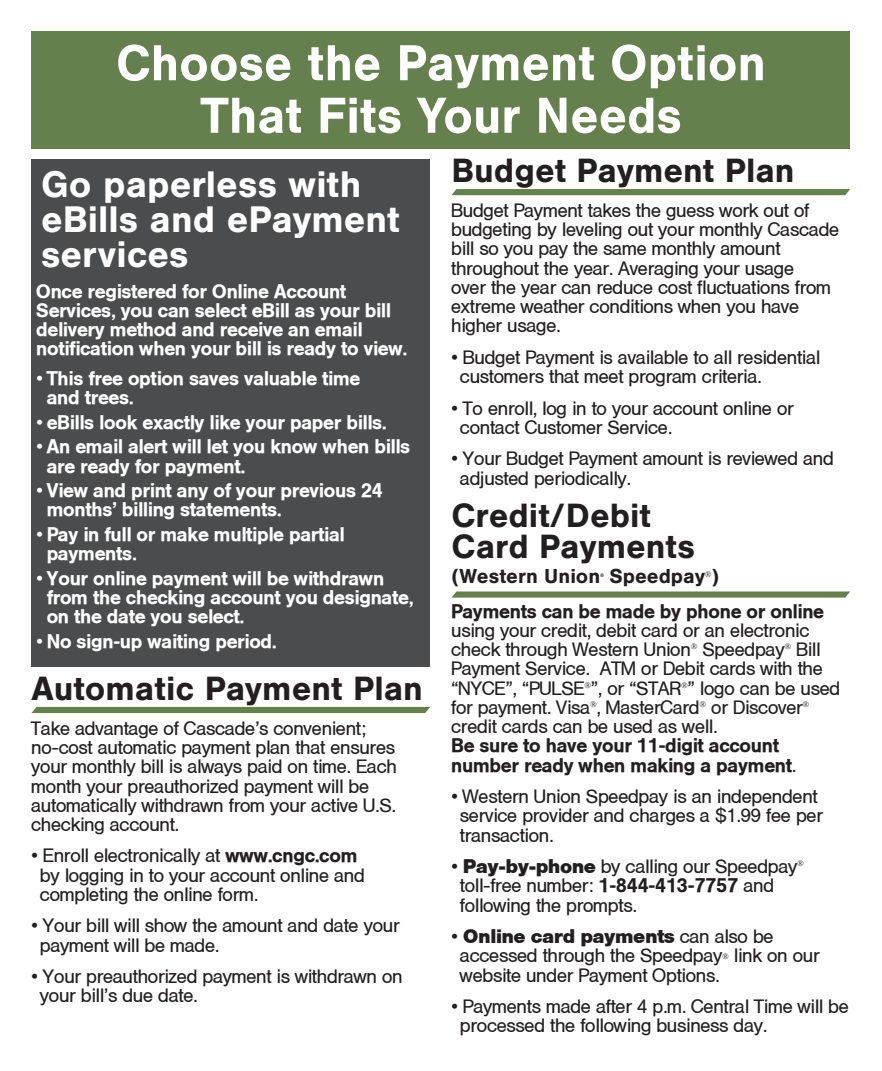
<style>
.page{position:relative;width:882px;height:1071px;background:#fff}
.page>*{position:absolute;margin:0;border:0;box-sizing:border-box;transform-origin:0 0}
.t1{font:700 52.5px/52.5px "Nimbus San";color:#fff;text-align:center;scale:.96 1}
.t2{font:700 38.5px/35px "Nimbus San";color:#fff}
.t3{font:700 35px/31.5px "Nimbus San";color:#231f20}
.t4{font:700 21px "Nimbus San";color:#231f20}
.t5{font:19.25px/19.2px "Helten";color:#231f20}
.t6{font:500 19.25px/19.2px "Helten";color:#fff}
.t7{font:500 19.25px/19.2px "Helten";color:#231f20}
.t8{font:8.75px "Helten";color:#231f20}
.t9{font:700 5.25px "Nimbus San";color:#231f20}
.s1{font-weight:500}
.s2{font-weight:400}
.s3{font-weight:700}
</style>
<div class="page">
<div style="left:32px;top:32px;width:818px;height:117px;background:#657f4e"></div>
<div style="left:32px;top:707px;width:398px;height:6px;background:#657f4e"></div>
<div style="left:32px;top:159px;width:398px;height:508px;background:#4b4c4d"></div>
<svg style="left:452px;top:189px;width:398px;height:6px;background:#688151"></svg>
<svg style="left:452px;top:592px;width:398px;height:6px;background:#70885a"></svg>
<h1 class="t1" style="left:116px;top:37px;width:678px">Choose the Payment Option<br>That Fits Your Needs</h1>
<h2 class="t2" style="left:41px;top:167px;width:360px">Go paperless with eBills and ePayment services</h2>
<p class="t6" style="left:37px;top:281px;width:372px">Once registered for Online Account Services, you can select eBill as your bill delivery method and receive an email notification when your bill is ready to view.</p>
<p class="t6" style="left:47px;top:369px;width:315px;text-indent:-10px">• This free option saves valuable time and trees.</p>
<p class="t6" style="left:37px;top:412px;width:352px">• eBills look exactly like your paper bills.</p>
<p class="t6" style="left:47px;top:437px;width:365px;text-indent:-10px">• An email alert will let you know when bills are ready for payment.</p>
<p class="t6" style="left:47px;top:481px;width:338px;text-indent:-10px">• View and print any of your previous 24 months’ billing statements.</p>
<p class="t6" style="left:47px;top:524px;width:299px;text-indent:-10px">• Pay in full or make multiple partial payments.</p>
<p class="t6" style="left:47px;top:568px;width:368px;text-indent:-10px">• Your online payment will be withdrawn from the checking account you designate, on the date you select.</p>
<p class="t6" style="left:37px;top:631px;width:242px">• No sign-up waiting period.</p>
<h3 class="t3" style="left:32px;top:673px;width:393px">Automatic Payment Plan</h3>
<p class="t5" style="left:32px;top:719px;width:367px">Take advantage of Cascade’s convenient; no-cost automatic payment plan that ensures your monthly bill is always paid on time. Each month your preauthorized payment will be automatically withdrawn from your active U.S. checking account.</p>
<p class="t5" style="left:40px;top:846px;width:326px;text-indent:-9px">• Enroll electronically at <span class="s1">www.cngc.com </span>by logging in to your account online and completing the online form.</p>
<p class="t5" style="left:40px;top:916px;width:361px;text-indent:-9px">• Your bill will show the amount and date your payment will be made.</p>
<p class="t5" style="left:40px;top:967px;width:364px;text-indent:-9px">• Your preauthorized payment is withdrawn on your bill’s due date.</p>
<h3 class="t3" style="left:452px;top:155px;width:345px">Budget Payment Plan</h3>
<p class="t5" style="left:452px;top:201px;width:389px">Budget Payment takes the guess work out of budgeting by leveling out your monthly Cascade bill so you pay the same monthly amount throughout the year. Averaging your usage<br>over the year can reduce cost fluctuations from extreme weather conditions when you have higher usage.</p>
<p class="t5" style="left:460px;top:348px;width:362px;text-indent:-9px">• Budget Payment is available to all residential customers that meet program criteria.</p>
<p class="t5" style="left:460px;top:398px;width:335px;text-indent:-9px">• To enroll, log in to your account online or contact Customer Service.</p>
<p class="t5" style="left:460px;top:449px;width:375px;text-indent:-9px">• Your Budget Payment amount is reviewed and adjusted periodically.</p>
<h3 class="t3" style="left:452px;top:500px;width:245px">Credit/Debit<br>Card Payments</h3>
<p class="t4" style="left:452px;top:564px;width:269px">(Western Union Speedpay )</p>
<p class="t9" style="left:600px;top:573px;width:6px">®</p>
<p class="t8" style="left:705px;top:570px;width:8px">®</p>
<p class="t7" style="left:452px;top:601px;width:374px">Payments can be made by phone or online</p>
<p class="t5" style="left:452px;top:621px;width:390px">using your credit, debit card or an electronic check through Western Union<sup>®</sup> Speedpay<sup>®</sup> Bill Payment Service. ATM or Debit cards with the “NYCE”, “PULSE<sup>®</sup>”, or “STAR<sup>®</sup>” logo can be used for payment. Visa<sup>®</sup>, MasterCard<sup>®</sup> or Discover<sup>® </sup>credit cards can be used as well.</p>
<p class="t7" style="left:452px;top:736px;width:346px">Be sure to have your 11-digit account number ready when making a payment<span class="s2">.</span></p>
<p class="t5" style="left:460px;top:787px;width:364px;text-indent:-9px">• Western Union Speedpay is an independent service provider and charges a $1.99 fee per transaction.</p>
<p class="t5" style="left:460px;top:857px;width:345px;text-indent:-9px">• <span class="s3">Pay-by-phone</span> by calling our Speedpay<sup>® </sup>toll-free number: <span class="s1">1-844-413-7757</span> and following the prompts.</p>
<p class="t5" style="left:460px;top:927px;width:361px;text-indent:-9px">• <span class="s3">Online card payments</span> can also be accessed through the Speedpay<sup>®</sup> link on our website under Payment Options.</p>
<p class="t5" style="left:460px;top:997px;width:390px;text-indent:-9px">• Payments made after 4 p.m. Central Time will be processed the following business day.</p>
</div>
